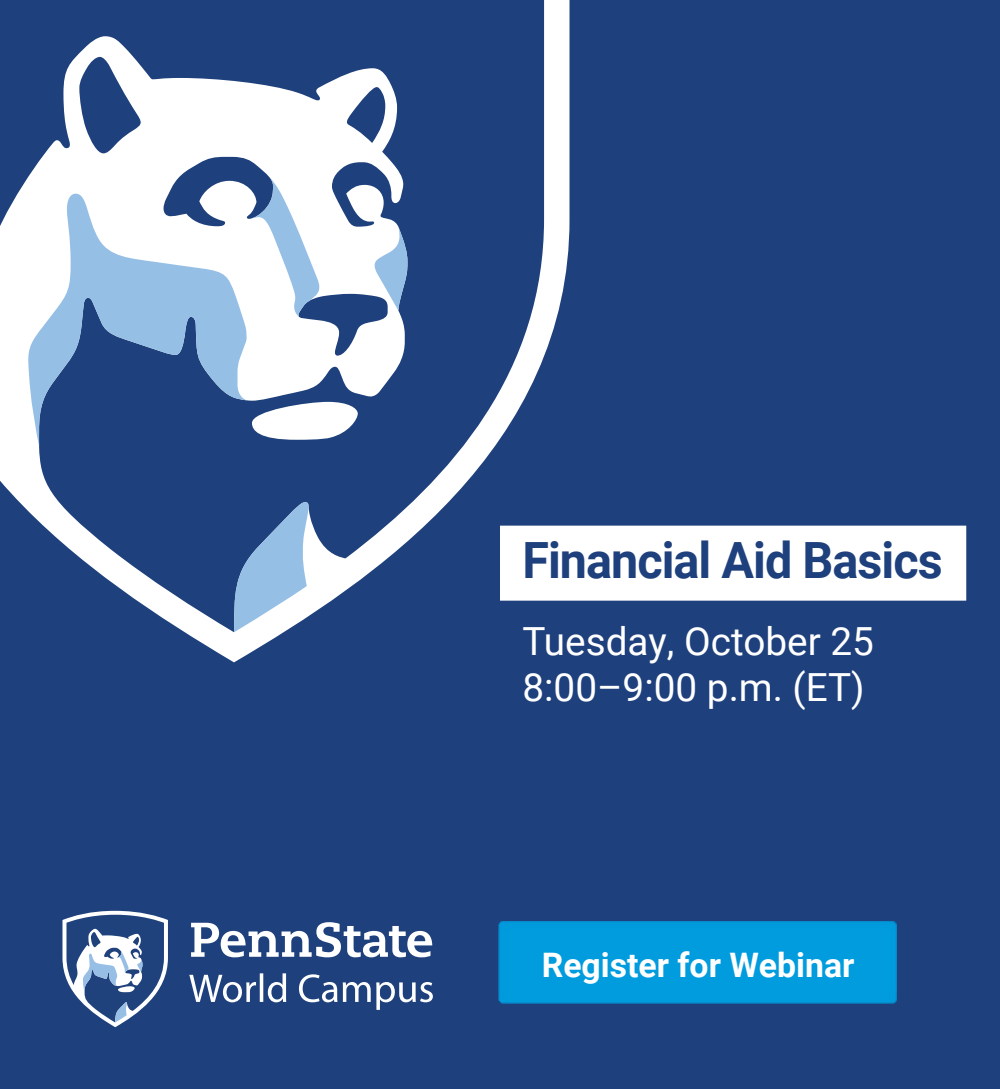
<style>
.page{position:relative;width:1000px;height:1089px;background:#1e407c}
.page>*{position:absolute;margin:0;border:0;box-sizing:border-box;transform-origin:0 0}
.t1{font:700 50px "Roboto";letter-spacing:-.02em;color:#1e407c}
.t2{font:38.75px/46.5px "Roboto";color:#fff}
.t3{font:700 33.75px "Roboto";color:#fff}
</style>
<div class="page">
<div style="left:500px;top:526px;width:466px;height:75px;background:#fff"></div>
<svg style="left:184px;top:0;width:386px;height:662px"></svg>
<svg style="left:0;top:0;width:544px;height:632px"></svg>
<svg style="left:28px;top:177px;width:379px;height:455px"></svg>
<svg style="left:62px;top:911px;width:106px;height:116px"></svg>
<svg style="left:189px;top:922px;width:244px;height:88px"></svg>
<div style="left:499px;top:921px;width:397px;height:83px;background:#009cde"></div>
<h1 class="t1" style="left:522px;top:525px;width:422px">Financial Aid Basics</h1>
<p class="t2" style="left:522px;top:616px;width:353px">Tuesday, October 25<br>8:00–9:00 p.m. (ET)</p>
<p class="t3" style="left:542px;top:941px;width:314px">Register for Webinar</p>
</div>
